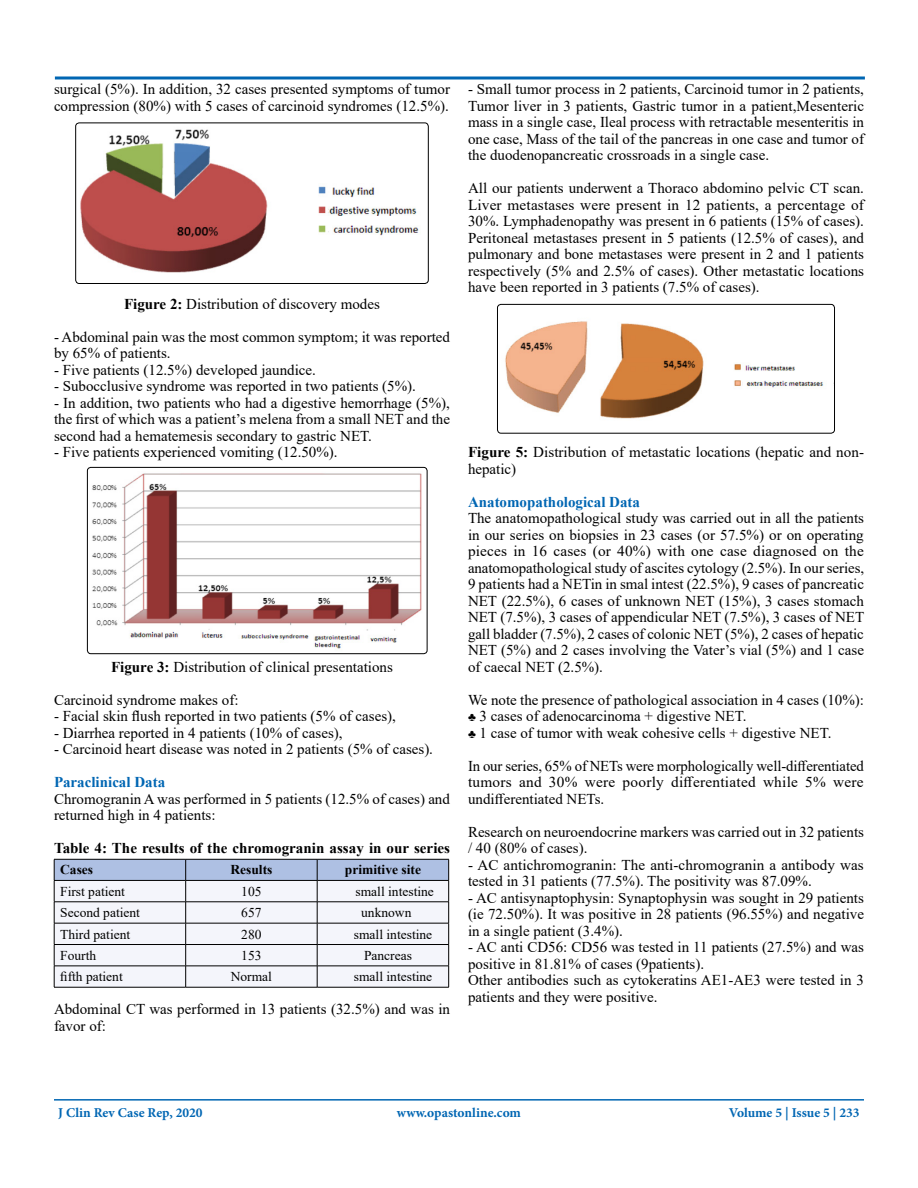
<style>
.page{position:relative;width:918px;height:1188px;background:#fff}
.page>*{position:absolute;margin:0;border:0;box-sizing:border-box;transform-origin:0 0}
.t1{font:15px/16.5px "Times New Roman";color:#000}
.t2{font:700 15px "Times New Roman";color:#000}
.t3{font:700 15px "Times New Roman";color:#0066b3}
.t4{font:13.5px "Times New Roman";color:#000}
.t5{font:700 13.5px "Minion Pro";color:#0066b3}
.t6{font:700 13.5px "Times New Roman";color:#000}
.s1{font-weight:700}
.s2{font-size:12px}
</style>
<div class="page">
<hr style="left:54px;top:1099px;width:810px;height:2px;background:#0066b3">
<svg style="left:54px;top:76px;width:811px;height:4px;background:#3f8cc5"></svg>
<svg style="left:54px;top:859px;width:395px;height:128px"></svg>
<hr style="left:54px;top:987px;width:132px;height:1px;background:#000">
<hr style="left:186px;top:987px;width:131px;height:1px;background:#000">
<hr style="left:317px;top:987px;width:132px;height:1px;background:#000">
<img style="left:76px;top:123px;width:352px;height:161px">
<div style="left:75px;top:123px;width:354px;height:161px;border:1px solid #000;border-radius:4px"></div>
<img style="left:87px;top:467px;width:340px;height:187px">
<div style="left:87px;top:467px;width:340px;height:187px;border:1px solid #000;border-radius:3px"></div>
<img style="left:497px;top:304px;width:338px;height:129px">
<div style="left:497px;top:304px;width:338px;height:129px;border:1px solid #000;border-radius:4px"></div>
<p class="t1" style="left:54px;top:80px;width:398px">surgical (5%). In addition, 32 cases presented symptoms of tumor compression (80%) with 5 cases of carcinoid syndromes (12.5%).</p>
<p class="t1" style="left:124px;top:295px;width:257px"><span class="s1">Figure 2:</span> Distribution of discovery modes</p>
<p class="t1" style="left:54px;top:328px;width:398px">- Abdominal pain was the most common symptom; it was reported by 65% of patients.</p>
<p class="t1" style="left:54px;top:361px;width:264px">- Five patients (12.5%) developed jaundice.</p>
<p class="t1" style="left:54px;top:377px;width:364px">- Subocclusive syndrome was reported in two patients (5%).</p>
<p class="t1" style="left:54px;top:394px;width:398px;text-align:justify">- In addition, two patients who had a digestive hemorrhage (5%), the first of which was a patient’s melena from a small NET and the second had a hematemesis secondary to gastric NET.</p>
<p class="t1" style="left:54px;top:443px;width:285px">- Five patients experienced vomiting (12.50%).</p>
<p class="t1" style="left:111px;top:658px;width:283px"><span class="s1">Figure 3:</span> Distribution of clinical presentations</p>
<p class="t1" style="left:54px;top:691px;width:186px">Carcinoid syndrome makes of:</p>
<p class="t1" style="left:54px;top:707px;width:344px">- Facial skin flush reported in two patients (5% of cases),</p>
<p class="t1" style="left:54px;top:724px;width:290px">- Diarrhea reported in 4 patients (10% of cases),</p>
<p class="t1" style="left:54px;top:740px;width:381px">- Carcinoid heart disease was noted in 2 patients (5% of cases).</p>
<p class="t3" style="left:54px;top:771px;width:113px">Paraclinical Data</p>
<p class="t1" style="left:54px;top:790px;width:397px">Chromogranin A was performed in 5 patients (12.5% of cases) and returned high in 4 patients:</p>
<p class="t2" style="left:54px;top:837px;width:398px">Table 4: The results of the chromogranin assay in our series</p>
<p class="t6" style="left:60px;top:860px;width:34px">Cases</p>
<p class="t6" style="left:230px;top:860px;width:43px">Results</p>
<p class="t6" style="left:345px;top:860px;width:78px">primitive site</p>
<p class="t4" style="left:60px;top:882px;width:66px">First patient</p>
<p class="t4" style="left:241px;top:882px;width:22px">105</p>
<p class="t4" style="left:356px;top:882px;width:80px">small intestine</p>
<p class="t4" style="left:60px;top:903px;width:81px">Second patient</p>
<p class="t4" style="left:241px;top:903px;width:22px">657</p>
<p class="t4" style="left:361px;top:903px;width:52px">unknown</p>
<p class="t4" style="left:60px;top:924px;width:72px">Third patient</p>
<p class="t4" style="left:241px;top:924px;width:22px">280</p>
<p class="t4" style="left:354px;top:924px;width:80px">small intestine</p>
<p class="t4" style="left:60px;top:946px;width:38px">Fourth</p>
<p class="t4" style="left:241px;top:946px;width:22px">153</p>
<p class="t4" style="left:364px;top:946px;width:49px">Pancreas</p>
<p class="t4" style="left:60px;top:967px;width:64px">fifth patient</p>
<p class="t4" style="left:231px;top:967px;width:43px">Normal</p>
<p class="t4" style="left:354px;top:967px;width:80px">small intestine</p>
<p class="t1" style="left:54px;top:1001px;width:398px">Abdominal CT was performed in 13 patients (32.5%) and was in favor of:</p>
<p class="t1" style="left:468px;top:80px;width:398px;text-align:justify">- Small tumor process in 2 patients, Carcinoid tumor in 2 patients, Tumor liver in 3 patients, Gastric tumor in a patient,Mesenteric mass in a single case, Ileal process with retractable mesenteritis in one case, Mass of the tail of the pancreas in one case and tumor of the duodenopancreatic crossroads in a single case.</p>
<p class="t1" style="left:468px;top:179px;width:398px;text-align:justify">All our patients underwent a Thoraco abdomino pelvic CT scan.<br>Liver metastases were present in 12 patients, a percentage of 30%. Lymphadenopathy was present in 6 patients (15% of cases).<br>Peritoneal metastases present in 5 patients (12.5% of cases), and pulmonary and bone metastases were present in 2 and 1 patients respectively (5% and 2.5% of cases). Other metastatic locations have been reported in 3 patients (7.5% of cases).</p>
<p class="t1" style="left:468px;top:443px;width:398px"><span class="s1">Figure 5:</span> Distribution of metastatic locations (hepatic and non&shy;hepatic)</p>
<p class="t3" style="left:468px;top:491px;width:174px">Anatomopathological Data</p>
<p class="t1" style="left:468px;top:509px;width:398px;text-align:justify">The anatomopathological study was carried out in all the patients in our series on biopsies in 23 cases (or 57.5%) or on operating pieces in 16 cases (or 40%) with one case diagnosed on the anatomopathological study of ascites cytology (2.5%). In our series, 9 patients had a NETin in smal intest (22.5%), 9 cases of pancreatic NET (22.5%), 6 cases of unknown NET (15%), 3 cases stomach NET (7.5%), 3 cases of appendicular NET (7.5%), 3 cases of NET gall bladder (7.5%), 2 cases of colonic NET (5%), 2 cases of hepatic NET (5%) and 2 cases involving the Vater’s vial (5%) and 1 case of caecal NET (2.5%).</p>
<p class="t1" style="left:468px;top:691px;width:398px">We note the presence of pathological association in 4 cases (10%): <span class="s2">♣</span> 3 cases of adenocarcinoma + digestive NET.<br><span class="s2">♣</span> 1 case of tumor with weak cohesive cells + digestive NET.</p>
<p class="t1" style="left:468px;top:757px;width:398px;text-align:justify">In our series, 65% of NETs were morphologically well-differentiated tumors and 30% were poorly differentiated while 5% were undifferentiated NETs.</p>
<p class="t1" style="left:468px;top:823px;width:398px">Research on neuroendocrine markers was carried out in 32 patients / 40 (80% of cases).</p>
<p class="t1" style="left:468px;top:856px;width:397px">- AC antichromogranin: The anti-chromogranin a antibody was tested in 31 patients (77.5%). The positivity was 87.09%.</p>
<p class="t1" style="left:468px;top:889px;width:398px;text-align:justify">- AC antisynaptophysin: Synaptophysin was sought in 29 patients (ie 72.50%). It was positive in 28 patients (96.55%) and negative in a single patient (3.4%).</p>
<p class="t1" style="left:468px;top:938px;width:398px">- AC anti CD56: CD56 was tested in 11 patients (27.5%) and was positive in 81.81% of cases (9patients).<br>Other antibodies such as cytokeratins AE1-AE3 were tested in 3 patients and they were positive.</p>
<p class="t5" style="left:58px;top:1103px;width:146px">J Clin Rev Case Rep, 2020</p>
<p class="t5" style="left:397px;top:1103px;width:126px">www.opastonline.com</p>
<p class="t5" style="left:729px;top:1103px;width:133px">Volume 5 | Issue 5 | 233</p>
</div>
